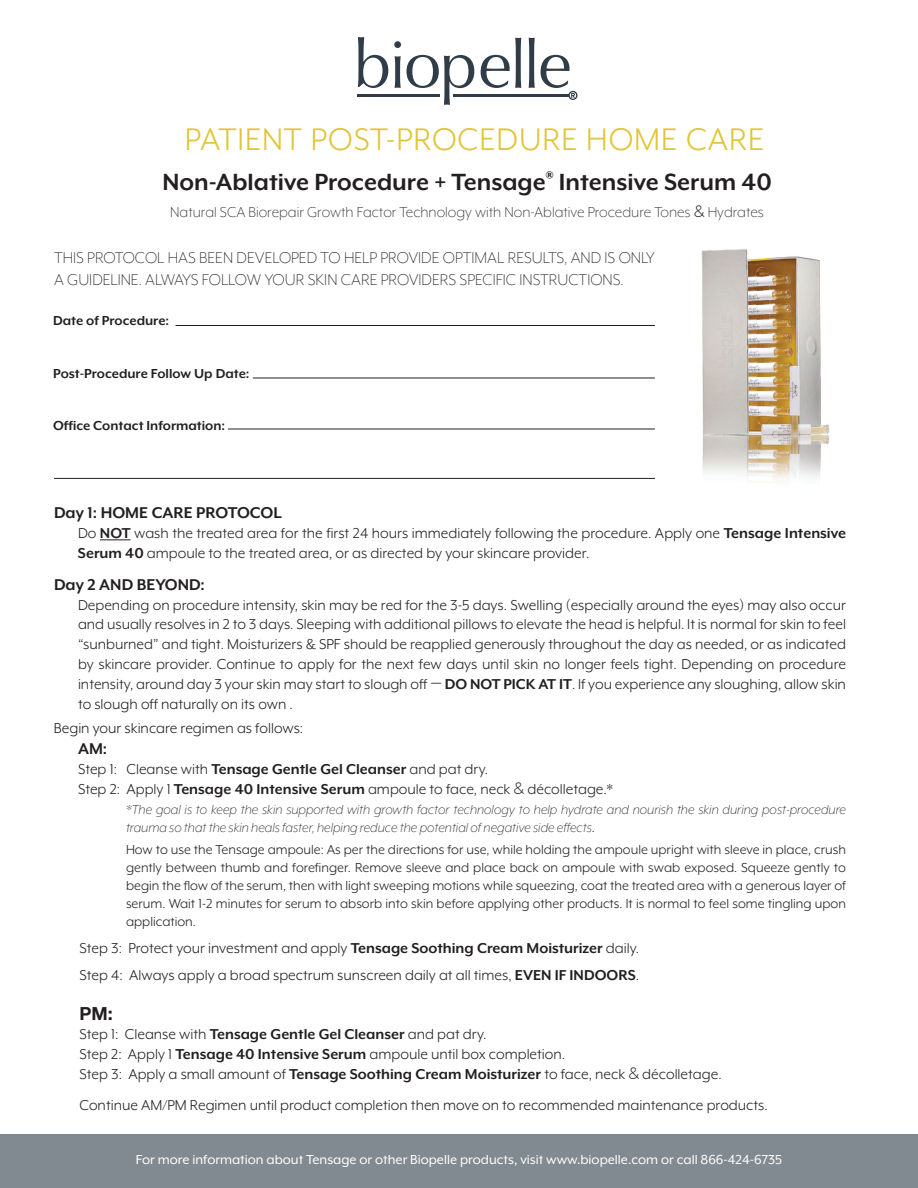
<style>
.page{position:relative;width:918px;height:1188px;background:#fff}
.page>*{position:absolute;margin:0;border:0;box-sizing:border-box;transform-origin:0 0}
.t1{font:36px "Mr Eaves XL Mod OT";letter-spacing:.025em;color:#e0c638}
.t2{font:700 27px "Mr Eaves XL Mod OT";color:#231f20}
.t3{font:300 18px/21.6px "Mr Eaves XL Mod OT";color:#231f20}
.t4{font:700 18px "Mr Eaves XL Mod OT";color:#231f20}
.t5{font:700 18px "Helvetica Neue";color:#231f20}
.t6{font:16.5px/19.8px "Mr Eaves XL Mod OT";color:#231f20}
.t7{font:300 16.5px "Mr Eaves XL Mod OT";color:#231f20}
.t8{font:15px/18px "Mr Eaves XL Mod OT";color:#231f20;text-align:justify}
.t9{font:italic 300 15px/18px "Mr Eaves XL Mod OT";color:#231f20}
.t10{font:15px "Mr Eaves XL Mod OT";color:#fff}
.t11{font:700 15px "Mr Eaves XL Mod OT";color:#231f20}
.s1{font-family:"Montserrat"}
.s2{font-weight:700}
.s3{font-family:"Montserrat";font-weight:300}
.s4{font-weight:400;font-style:normal}
</style>
<div class="page">
<div style="left:0;top:1134px;width:918px;height:54px;background:#828a91"></div>
<hr style="left:100px;top:540px;width:31px;height:1px;background:#231f20">
<img style="left:701px;top:249px;width:129px;height:232px">
<svg style="left:358px;top:37px;width:30px;height:51px"></svg>
<svg style="left:394px;top:41px;width:80px;height:64px"></svg>
<svg style="left:481px;top:38px;width:40px;height:50px"></svg>
<svg style="left:529px;top:38px;width:6px;height:50px"></svg>
<hr style="left:453px;top:94px;width:116px;height:3px;background:#303d48">
<hr style="left:358px;top:94px;width:82px;height:3px;background:#303d48">
<svg style="left:541px;top:55px;width:36px;height:45px"></svg>
<hr style="left:176px;top:325px;width:479px;height:1px;background:#231f20">
<hr style="left:253px;top:378px;width:402px;height:1px;background:#231f20">
<hr style="left:228px;top:429px;width:427px;height:1px;background:#231f20">
<hr style="left:54px;top:478px;width:601px;height:1px;background:#231f20">
<h1 class="t1" style="left:185px;top:121px;width:581px">PATIENT POST-PROCEDURE HOME CARE</h1>
<h2 class="t2" style="left:162px;top:169px;width:611px">Non-Ablative Procedure + Tensage<sup>®</sup> Intensive Serum 40</h2>
<p class="t7" style="left:170px;top:204px;width:595px">Natural SCA Biorepair Growth Factor Technology with Non-Ablative Procedure Tones <span class="s1">&amp;</span> Hydrates</p>
<p class="t3" style="left:54px;top:247px;width:602px">THIS PROTOCOL HAS BEEN DEVELOPED TO HELP PROVIDE OPTIMAL RESULTS, AND IS ONLY<br>A GUIDELINE. ALWAYS FOLLOW YOUR SKIN CARE PROVIDERS SPECIFIC INSTRUCTIONS.</p>
<p class="t11" style="left:53px;top:313px;width:118px">Date of Procedure:</p>
<p class="t11" style="left:53px;top:366px;width:198px">Post-Procedure Follow Up Date:</p>
<p class="t11" style="left:53px;top:418px;width:174px">Office Contact Information:</p>
<p class="t4" style="left:54px;top:504px;width:229px">Day 1: HOME CARE PROTOCOL</p>
<p class="t6" style="left:78px;top:523px;width:770px">Do <span class="s2">NOT</span> wash the treated area for the first 24 hours immediately following the procedure. Apply one <span class="s2">Tensage Intensive<br>Serum 40</span> ampoule to the treated area, or as directed by your skincare provider.</p>
<p class="t4" style="left:54px;top:575px;width:152px">Day 2 AND BEYOND:</p>
<p class="t6" style="left:78px;top:595px;width:770px;text-align:justify">Depending on procedure intensity, skin may be red for the 3-5 days. Swelling (especially around the eyes) may also occur and usually resolves in 2 to 3 days. Sleeping with additional pillows to elevate the head is helpful. It is normal for skin to feel “sunburned” and tight. Moisturizers &amp; SPF should be reapplied generously throughout the day as needed, or as indicated by skincare provider. Continue to apply for the next few days until skin no longer feels tight. Depending on procedure intensity, around day 3 your skin may start to slough off <span class="s1">‒</span> <span class="s2">DO NOT PICK AT IT</span>. If you experience any sloughing, allow skin to slough off naturally on its own .</p>
<p class="t6" style="left:54px;top:718px;width:251px">Begin your skincare regimen as follows:</p>
<p class="t4" style="left:78px;top:740px;width:31px">AM:</p>
<p class="t6" style="left:78px;top:759px;width:537px">Step 1: Cleanse with <span class="s2">Tensage Gentle Gel Cleanser</span> and pat dry.<br>Step 2: Apply 1 <span class="s2">Tensage 40 Intensive Serum</span> ampoule to face, neck <span class="s3">&amp;</span> décolletage.*</p>
<p class="t9" style="left:126px;top:800px;width:722px">*The goal is to keep the skin supported with growth factor technology to help hydrate and nourish the skin during post-procedure trauma so that the skin heals faster, helping reduce the potential of negative side effects<span class="s4">.</span></p>
<p class="t8" style="left:126px;top:841px;width:722px">How to use the Tensage ampoule: As per the directions for use, while holding the ampoule upright with sleeve in place, crush gently between thumb and forefinger. Remove sleeve and place back on ampoule with swab exposed. Squeeze gently to begin the flow of the serum, then with light sweeping motions while squeezing, coat the treated area with a generous layer of serum. Wait 1-2 minutes for serum to absorb into skin before applying other products. It is normal to feel some tingling upon application.</p>
<p class="t6" style="left:80px;top:935px;width:561px;line-height:27px">Step 3: Protect your investment and apply <span class="s2">Tensage Soothing Cream Moisturizer</span> daily.<br>Step 4: Always apply a broad spectrum sunscreen daily at all times, <span class="s2">EVEN IF INDOORS</span>.</p>
<p class="t5" style="left:80px;top:999px;width:35px">PM:</p>
<p class="t6" style="left:80px;top:1025px;width:644px">Step 1: Cleanse with <span class="s2">Tensage Gentle Gel Cleanser</span> and pat dry.<br>Step 2: Apply 1 <span class="s2">Tensage 40 Intensive Serum</span> ampoule until box completion.<br>Step 3: Apply a small amount of <span class="s2">Tensage Soothing Cream Moisturizer</span> to face, neck <span class="s3">&amp;</span> décolletage.</p>
<p class="t6" style="left:80px;top:1095px;width:690px">Continue AM/PM Regimen until product completion then move on to recommended maintenance products.</p>
<p class="t10" style="left:136px;top:1152px;width:648px">For more information about Tensage or other Biopelle products, visit www.biopelle.com or call 866-424-6735</p>
</div>
